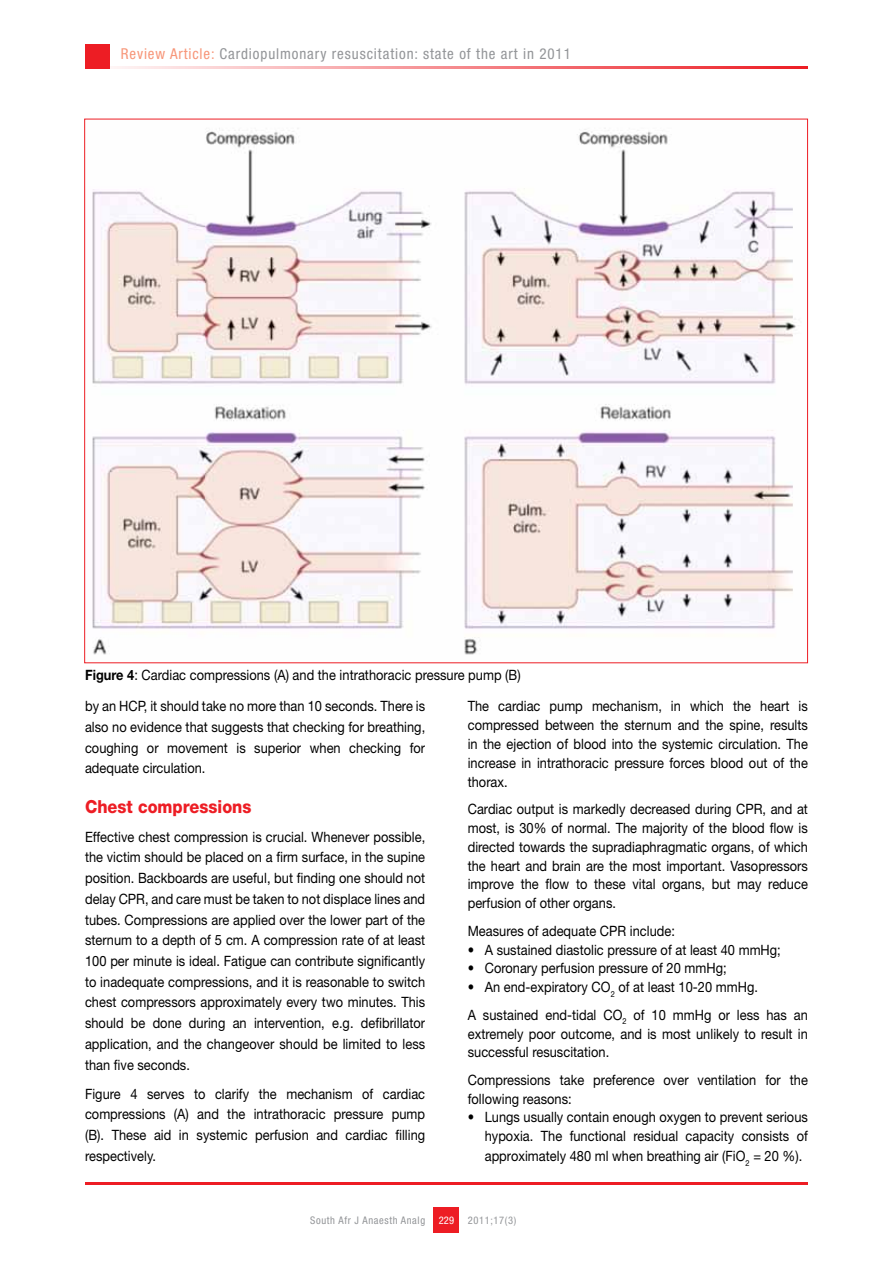
<style>
.page{position:relative;width:893px;height:1263px;background:#fff}
.page>*{position:absolute;margin:0;border:0;box-sizing:border-box;transform-origin:0 0}
.t1{font:800 18px "Helvetica Neue LT Std";color:#ed1d24;scale:.9 1}
.t2{font:condensed 15px "Helvetica Neue LT Std";letter-spacing:.06em;color:#939598}
.t3{font:14.25px/20.7px "Helvetica Neue LT Std";color:#000;text-align:justify;scale:.9 1}
.t4{font:condensed 10.5px "Helvetica Neue LT Std";letter-spacing:.06em;color:#939598}
.t5{font:condensed 10.5px "Helvetica Neue LT Std";color:#fff}
.s1{color:#f79679}
.s2{font-weight:700}
</style>
<div class="page">
<hr style="left:85px;top:66px;width:723px;height:2px;background:#ed1d24">
<div style="left:85px;top:44px;width:24px;height:24px;background:#ed1d24"></div>
<div style="left:434px;top:1208px;width:25px;height:25px;background:#ed1d24"></div>
<hr style="left:85px;top:1182px;width:723px;height:2px;background:#ed1d24">
<img style="left:92px;top:128px;width:704px;height:527px">
<p class="t2" style="left:121px;top:45px;width:452px"><span class="s1">Review Article:</span> Cardiopulmonary resuscitation: state of the art in 2011</p>
<p class="t3" style="left:85px;top:664px;width:486px"><span class="s2">Figure 4</span>: Cardiac compressions (A) and the intrathoracic pressure pump (B)</p>
<p class="t3" style="left:85px;top:695px;width:379px">by an HCP, it should take no more than 10 seconds. There is also no evidence that suggests that checking for breathing, coughing or movement is superior when checking for adequate circulation.</p>
<p class="t1" style="left:85px;top:795px;width:187px">Chest compressions</p>
<p class="t3" style="left:85px;top:826px;width:379px">Effective chest compression is crucial. Whenever possible, the victim should be placed on a firm surface, in the supine position. Backboards are useful, but finding one should not delay CPR, and care must be taken to not displace lines and tubes. Compressions are applied over the lower part of the sternum to a depth of 5 cm. A compression rate of at least 100 per minute is ideal. Fatigue can contribute significantly to inadequate compressions, and it is reasonable to switch chest compressors approximately every two minutes. This should be done during an intervention, e.g. defibrillator application, and the changeover should be limited to less than five seconds.</p>
<p class="t3" style="left:85px;top:1083px;width:379px">Figure 4 serves to clarify the mechanism of cardiac compressions (A) and the intrathoracic pressure pump (B). These aid in systemic perfusion and cardiac filling respectively.</p>
<p class="t3" style="left:468px;top:696px;width:379px;line-height:18.9px">The cardiac pump mechanism, in which the heart is compressed between the sternum and the spine, results in the ejection of blood into the systemic circulation. The increase in intrathoracic pressure forces blood out of the thorax.</p>
<p class="t3" style="left:468px;top:799px;width:379px;line-height:18.9px">Cardiac output is markedly decreased during CPR, and at most, is 30% of normal. The majority of the blood flow is directed towards the supradiaphragmatic organs, of which the heart and brain are the most important. Vasopressors improve the flow to these vital organs, but may reduce perfusion of other organs.</p>
<p class="t3" style="left:468px;top:920px;width:232px">Measures of adequate CPR include:</p>
<p class="t3" style="left:468px;top:939px;width:349px">• A sustained diastolic pressure of at least 40 mmHg;</p>
<p class="t3" style="left:468px;top:958px;width:289px">• Coronary perfusion pressure of 20 mmHg;</p>
<p class="t3" style="left:468px;top:973px;width:379px;line-height:27.3px">• An end-expiratory CO<sub>2</sub> of at least 10-20 mmHg.<br>A sustained end-tidal CO<sub>2</sub> of 10 mmHg or less has an</p>
<p class="t3" style="left:468px;top:1024px;width:379px;line-height:18.9px">extremely poor outcome, and is most unlikely to result in successful resuscitation.</p>
<p class="t3" style="left:468px;top:1070px;width:379px;line-height:18.9px">Compressions take preference over ventilation for the following reasons:</p>
<p class="t3" style="left:485px;top:1107px;width:361px;line-height:19.2px;text-indent:-17px">• Lungs usually contain enough oxygen to prevent serious hypoxia. The functional residual capacity consists of approximately 480 ml when breathing air (FiO<sub>2</sub> = 20 %).</p>
<p class="t4" style="left:310px;top:1214px;width:117px">South Afr J Anaesth Analg</p>
<p class="t5" style="left:439px;top:1214px;width:17px">229</p>
<p class="t4" style="left:468px;top:1214px;width:50px">2011;17(3)</p>
</div>
